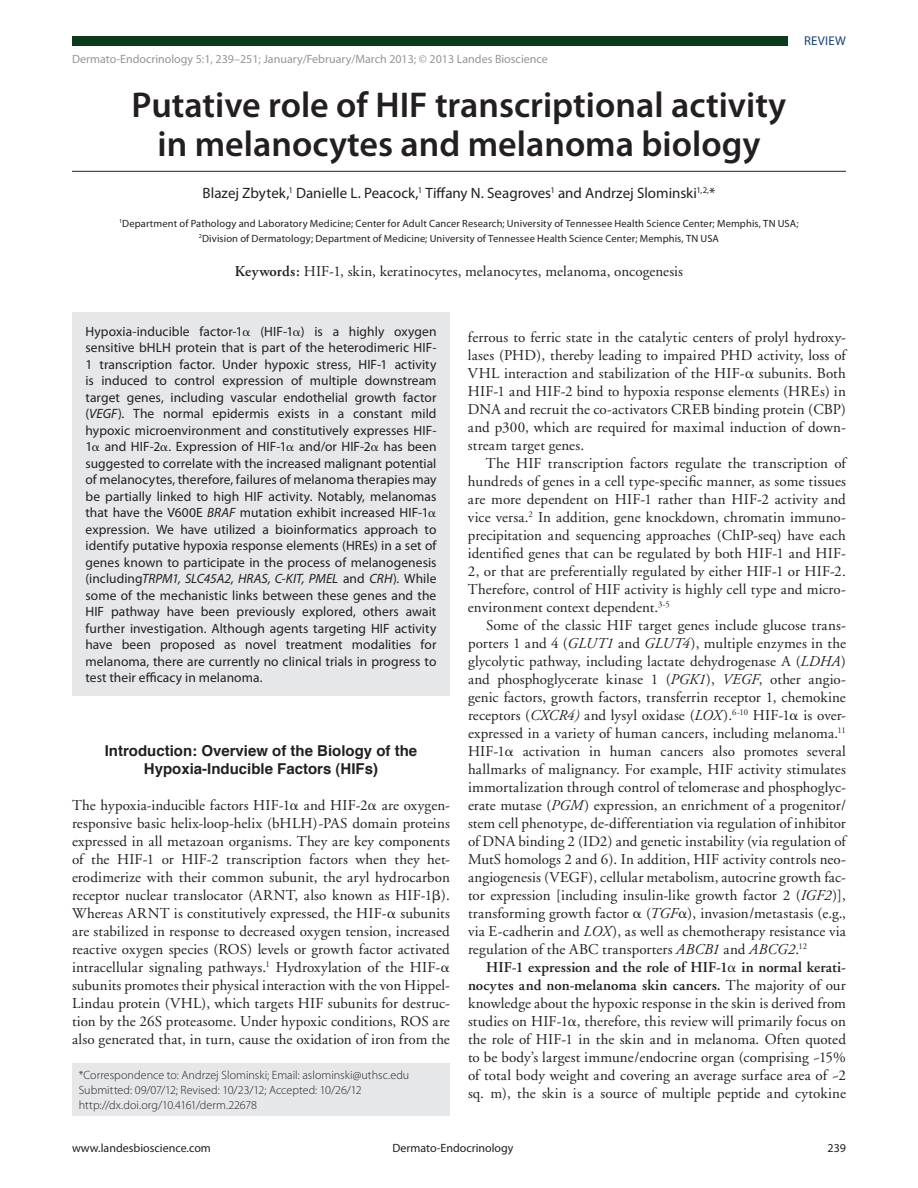
<style>
.page{position:relative;width:918px;height:1188px;background:#fff}
.page>*{position:absolute;margin:0;border:0;box-sizing:border-box;transform-origin:0 0}
.t1{font:600 36px/39px "Myriad Pro";color:#231f20;text-align:center}
.t2{font:15px/18px "Adobe Garamond";letter-spacing:.01em;color:#231f20;text-align:justify}
.t3{font:15px "Myriad Pro";color:#231f20}
.t4{font:700 15px/18px "Helvetica";color:#231f20;text-align:center}
.t5{font:13.5px/16.5px "Myriad Pro";letter-spacing:.005em;color:#231f20;text-align:justify}
.t6{font:12.75px "Myriad Pro";color:#193f7c}
.t7{font:300 12px/15px "Myriad Pro";color:#231f20}
.t8{font:12px "Myriad Pro";color:#939598}
.t9{font:12px "Myriad Pro";color:#231f20}
.t10{font:10.5px/15px "Myriad Pro";letter-spacing:.01em;color:#231f20;text-align:center}
.s1{font-weight:600}
.s2{font-family:"Universal Std Greekw Math Pi"}
.s3{font-style:italic}
</style>
<div class="page">
<div style="left:72px;top:36px;width:715px;height:10px;background:#0b3b1c"></div>
<div style="left:72px;top:1063px;width:378px;height:53px;background:#e6e7e9"></div>
<div style="left:72px;top:312px;width:378px;height:384px;background:#e6e7e9"></div>
<hr style="left:72px;top:171px;width:774px;height:1px;background:#231f20">
<p class="t8" style="left:72px;top:52px;width:477px">Dermato-Endocrinology 5:1, 239–251; January/February/March 2013; © 2013 Landes Bioscience</p>
<p class="t6" style="left:804px;top:32px;width:43px">REVI EW</p>
<h1 class="t1" style="left:132px;top:85px;width:656px">Putative role of HIF transcriptional activity in melanocytes and melanoma biology</h1>
<p class="t3" style="left:203px;top:184px;width:514px">Blazej Zbytek,<sup>1</sup> Danielle L. Peacock,<sup>1</sup> Tiffany N. Seagroves<sup>1</sup> and Andrzej Slominski<sup>1,2,</sup>*</p>
<p class="t10" style="left:119px;top:216px;width:681px"><sup>1</sup>Department of Pathology and Laboratory Medicine; Center for Adult Cancer Research; University of Tennessee Health Science Center; Memphis, TN USA;<br><sup>2</sup>Division of Dermatology; Department of Medicine; University of Tennessee Health Science Center; Memphis, TN USA</p>
<p class="t2" style="left:235px;top:263px;width:450px"><span class="s1">Keywords:</span> HIF-1, skin, keratinocytes, melanocytes, melanoma, oncogenesis</p>
<p class="t5" style="left:85px;top:323px;width:353px">Hypoxia-inducible factor-1<span class="s2">α</span> (HIF-1<span class="s2">α</span>) is a highly oxygen sensitive bHLH protein that is part of the heterodimeric HIF-1 transcription factor. Under hypoxic stress, HIF-1 activity is induced to control expression of multiple downstream target genes, including vascular endothelial growth factor (<span class="s3">VEGF</span>). The normal epidermis exists in a constant mild hypoxic microenvironment and constitutively expresses HIF-1<span class="s2">α</span> and HIF-2<span class="s2">α</span>. Expression of HIF-1<span class="s2">α</span> and/or HIF-2<span class="s2">α</span> has been suggested to correlate with the increased malignant potential of melanocytes, therefore, failures of melanoma therapies may be partially linked to high HIF activity. Notably, melanomas that have the V600E <span class="s3">BRAF</span> mutation exhibit increased HIF-1<span class="s2">α </span>expression. We have utilized a bioinformatics approach to identify putative hypoxia response elements (HREs) in a set of genes known to participate in the process of melanogenesis (including<span class="s3">TRPM1, SLC45A2, HRAS, C-KIT, PMEL</span> and <span class="s3">CRH</span>). While some of the mechanistic links between these genes and the HIF pathway have been previously explored, others await further investigation. Although agents targeting HIF activity have been proposed as novel treatment modalities for melanoma, there are currently no clinical trials in progress to test their efficacy in melanoma.</p>
<p class="t4" style="left:105px;top:742px;width:314px">Introduction: Overview of the Biology of the<br>Hypoxia-Inducible Factors (HIFs)</p>
<p class="t2" style="left:72px;top:797px;width:380px">The hypoxia-inducible factors HIF-1<span class="s2">α</span> and HIF-2<span class="s2">α</span> are oxygen&shy;responsive basic helix-loop-helix (bHLH)-PAS domain proteins expressed in all metazoan organisms. They are key components of the HIF-1 or HIF-2 transcription factors when they het&shy;erodimerize with their common subunit, the aryl hydrocarbon receptor nuclear translocator (ARNT, also known as HIF-1<span class="s2">β</span>).<br>Whereas ARNT is constitutively expressed, the HIF-<span class="s2">α</span> subunits are stabilized in response to decreased oxygen tension, increased reactive oxygen species (ROS) levels or growth factor activated intracellular signaling pathways.<sup>1</sup> Hydroxylation of the HIF-<span class="s2">α </span>subunits promotes their physical interaction with the von Hippel-Lindau protein (VHL), which targets HIF subunits for destruc&shy;tion by the 26S proteasome. Under hypoxic conditions, ROS are also generated that, in turn, cause the oxidation of iron from the</p>
<p class="t7" style="left:79px;top:1068px;width:332px">*Correspondence to: Andrzej Slominski; Email: aslominski@uthsc.edu<br>Submitted: 09/07/12; Revised: 10/23/12; Accepted: 10/26/12 http://dx.doi.org/10.4161/derm.22678</p>
<p class="t2" style="left:468px;top:329px;width:379px">ferrous to ferric state in the catalytic centers of prolyl hydroxy&shy;lases (PHD), thereby leading to impaired PHD activity, loss of VHL interaction and stabilization of the HIF-<span class="s2">α</span> subunits. Both HIF-1 and HIF-2 bind to hypoxia response elements (HREs) in DNA and recruit the co-activators CREB binding protein (CBP) and p300, which are required for maximal induction of down&shy;stream target genes.</p>
<p class="t2" style="left:468px;top:455px;width:380px;text-indent:18px">The HIF transcription factors regulate the transcription of hundreds of genes in a cell type-specific manner, as some tissues are more dependent on HIF-1 rather than HIF-2 activity and vice versa.<sup>2</sup> In addition, gene knockdown, chromatin immuno&shy;precipitation and sequencing approaches (ChIP-seq) have each identified genes that can be regulated by both HIF-1 and HIF-2, or that are preferentially regulated by either HIF-1 or HIF-2.<br>Therefore, control of HIF activity is highly cell type and micro&shy;environment context dependent.<sup>3-5</sup></p>
<p class="t2" style="left:468px;top:617px;width:380px;text-indent:18px">Some of the classic HIF target genes include glucose trans&shy;porters 1 and 4 (<span class="s3">GLUT1</span> and <span class="s3">GLUT4</span>), multiple enzymes in the glycolytic pathway, including lactate dehydrogenase A (<span class="s3">LDHA</span>) and phosphoglycerate kinase 1 (<span class="s3">PGK1</span>), <span class="s3">VEGF</span>, other angio&shy;genic factors, growth factors, transferrin receptor 1, chemokine receptors (<span class="s3">CXCR4)</span> and lysyl oxidase (<span class="s3">LOX</span>).<sup>6-10</sup> HIF-1<span class="s2">α</span> is over&shy;expressed in a variety of human cancers, including melanoma.<sup>11<br></sup>HIF-1<span class="s2">α</span> activation in human cancers also promotes several hallmarks of malignancy. For example, HIF activity stimulates immortalization through control of telomerase and phosphoglyc&shy;erate mutase (<span class="s3">PGM</span>) expression, an enrichment of a progenitor/ stem cell phenotype, de-differentiation via regulation of inhibitor of DNA binding 2 (ID2) and genetic instability (via regulation of MutS homologs 2 and 6). In addition, HIF activity controls neo&shy;angiogenesis (VEGF), cellular metabolism, autocrine growth fac&shy;tor expression [including insulin-like growth factor 2 (<span class="s3">IGF2</span>)], transforming growth factor <span class="s2">α</span> (<span class="s3">TGF</span><span class="s2">α</span>), invasion/metastasis (e.g., via E-cadherin and <span class="s3">LOX</span>), as well as chemotherapy resistance via regulation of the ABC transporters <span class="s3">ABCB1</span> and <span class="s3">ABCG2</span>.<sup>12</sup></p>
<p class="t2" style="left:468px;top:959px;width:379px;text-indent:18px"><span class="s1">HIF-1 expression and the role of HIF-1</span><span class="s2">α</span> <span class="s1">in normal kerati&shy;nocytes and non-melanoma skin cancers.</span> The majority of our knowledge about the hypoxic response in the skin is derived from studies on HIF-1<span class="s2">α</span>, therefore, this review will primarily focus on the role of HIF-1 in the skin and in melanoma. Often quoted to be body’s largest immune/endocrine organ (comprising ~15% of total body weight and covering an average surface area of ~2 sq. m), the skin is a source of multiple peptide and cytokine</p>
<p class="t9" style="left:72px;top:1141px;width:140px">www.landesbioscience.com</p>
<p class="t9" style="left:392px;top:1141px;width:123px">Dermato-Endocrinology</p>
<p class="t9" style="left:828px;top:1141px;width:20px">239</p>
</div>
